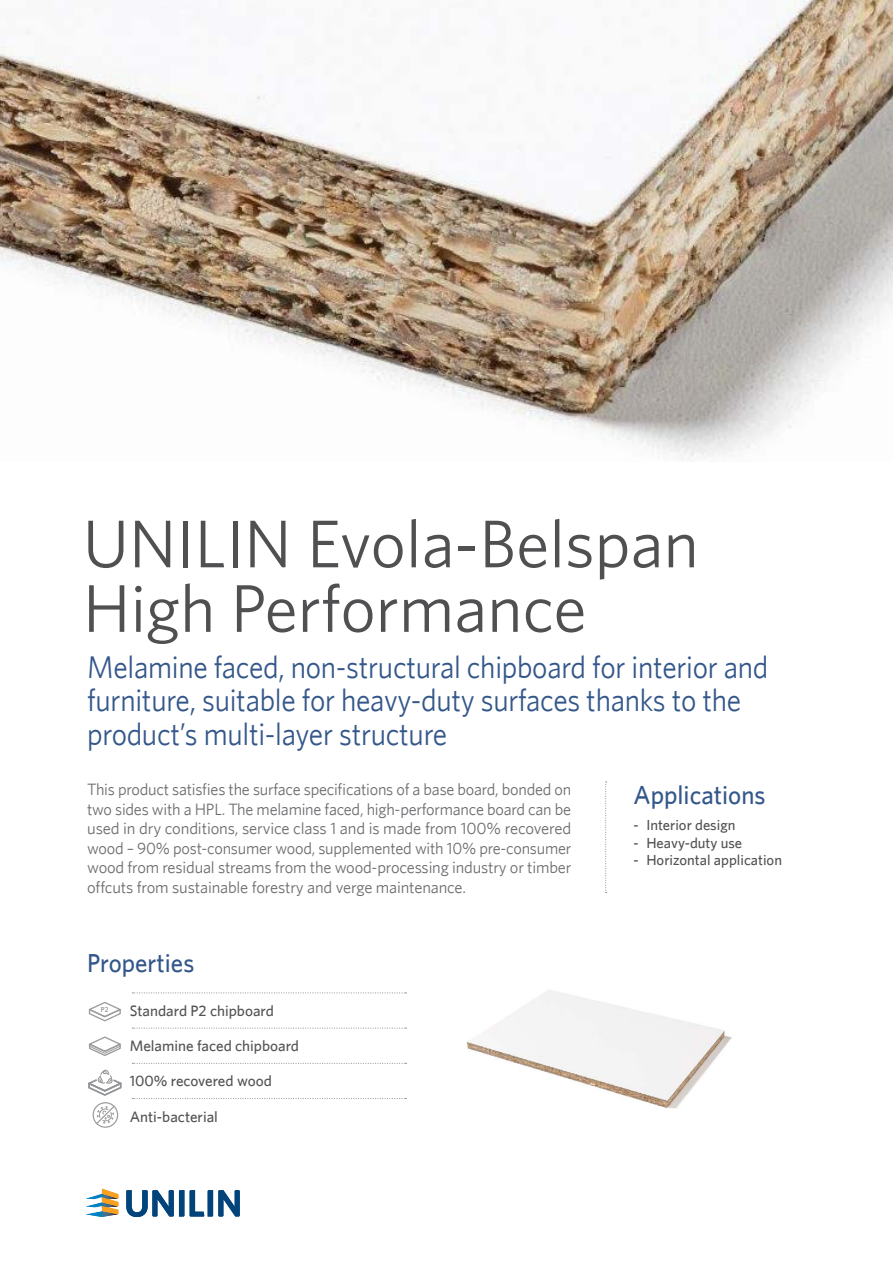
<style>
.page{position:relative;width:893px;height:1263px;background:#fff}
.page>*{position:absolute;margin:0;border:0;box-sizing:border-box;transform-origin:0 0}
.t1{font:67.5px/64.5px "Whitney";color:#505052}
.t2{font:31.5px/33px "Whitney";letter-spacing:-.01em;color:#34578a;scale:.93 1}
.t3{font:500 26.25px "Whitney";color:#34578a;scale:.95 1}
.t4{font:500 26.1px "Whitney";color:#34578a;scale:.95 1}
.t5{font:16.5px/19.5px "Whitney";letter-spacing:-.01em;color:#6c6d70;text-align:justify}
.t6{font:500 15.15px "Whitney";color:#535355}
.t7{font:500 14.55px "Whitney";color:#535355}
.t8{font:7.05px "Whitney";color:#939598}
</style>
<div class="page">
<svg style="left:126px;top:1190px;width:58px;height:27px"></svg>
<svg style="left:190px;top:1190px;width:50px;height:26px"></svg>
<svg style="left:86px;top:1188px;width:32px;height:29px"></svg>
<img style="left:0;top:0;width:893px;height:459px">
<svg style="left:605px;top:781px;width:2px;height:112px"></svg>
<img style="left:466px;top:990px;width:266px;height:119px">
<div style="left:93px;top:1102px;width:25px;height:26px;border:1px solid #181716;border-radius:50%"></div>
<svg style="left:95px;top:1104px;width:21px;height:21px"></svg>
<svg style="left:88px;top:1036px;width:33px;height:20px"></svg>
<svg style="left:88px;top:1001px;width:33px;height:21px"></svg>
<svg style="left:88px;top:1070px;width:33px;height:26px"></svg>
<svg style="left:132px;top:992px;width:275px;height:1px"></svg>
<svg style="left:132px;top:1027px;width:275px;height:2px"></svg>
<svg style="left:132px;top:1063px;width:275px;height:1px"></svg>
<svg style="left:132px;top:1098px;width:275px;height:1px"></svg>
<h1 class="t1" style="left:83px;top:510px;width:617px">UNILIN Evola-Belspan<br>High Performance</h1>
<h2 class="t2" style="left:87px;top:650px;width:734px">Melamine faced, non-structural chipboard for interior and furniture, suitable for heavy-duty surfaces thanks to the product’s multi-layer structure</h2>
<p class="t5" style="left:87px;top:779px;width:486px">This product satisfies the surface specifications of a base board, bonded on two sides with a HPL. The melamine faced, high-performance board can be used in dry conditions, service class 1 and is made from 100% recovered wood – 90% post-consumer wood, supplemented with 10% pre-consumer wood from residual streams from the wood-processing industry or timber offcuts from sustainable forestry and verge maintenance.</p>
<h3 class="t3" style="left:634px;top:779px;width:140px">Applications</h3>
<p class="t7" style="left:634px;top:816px;width:103px">- Interior design</p>
<p class="t7" style="left:634px;top:834px;width:110px">- Heavy-duty use</p>
<p class="t7" style="left:634px;top:851px;width:150px">- Horizontal application</p>
<h3 class="t4" style="left:87px;top:947px;width:114px">Properties</h3>
<p class="t6" style="left:130px;top:1001px;width:146px">Standard P2 chipboard</p>
<p class="t6" style="left:130px;top:1037px;width:171px">Melamine faced chipboard</p>
<p class="t6" style="left:130px;top:1072px;width:144px">100% recovered wood</p>
<p class="t6" style="left:130px;top:1107px;width:90px">Anti-bacterial</p>
<p class="t8" style="left:101px;top:1005px;width:9px">P2</p>
</div>
